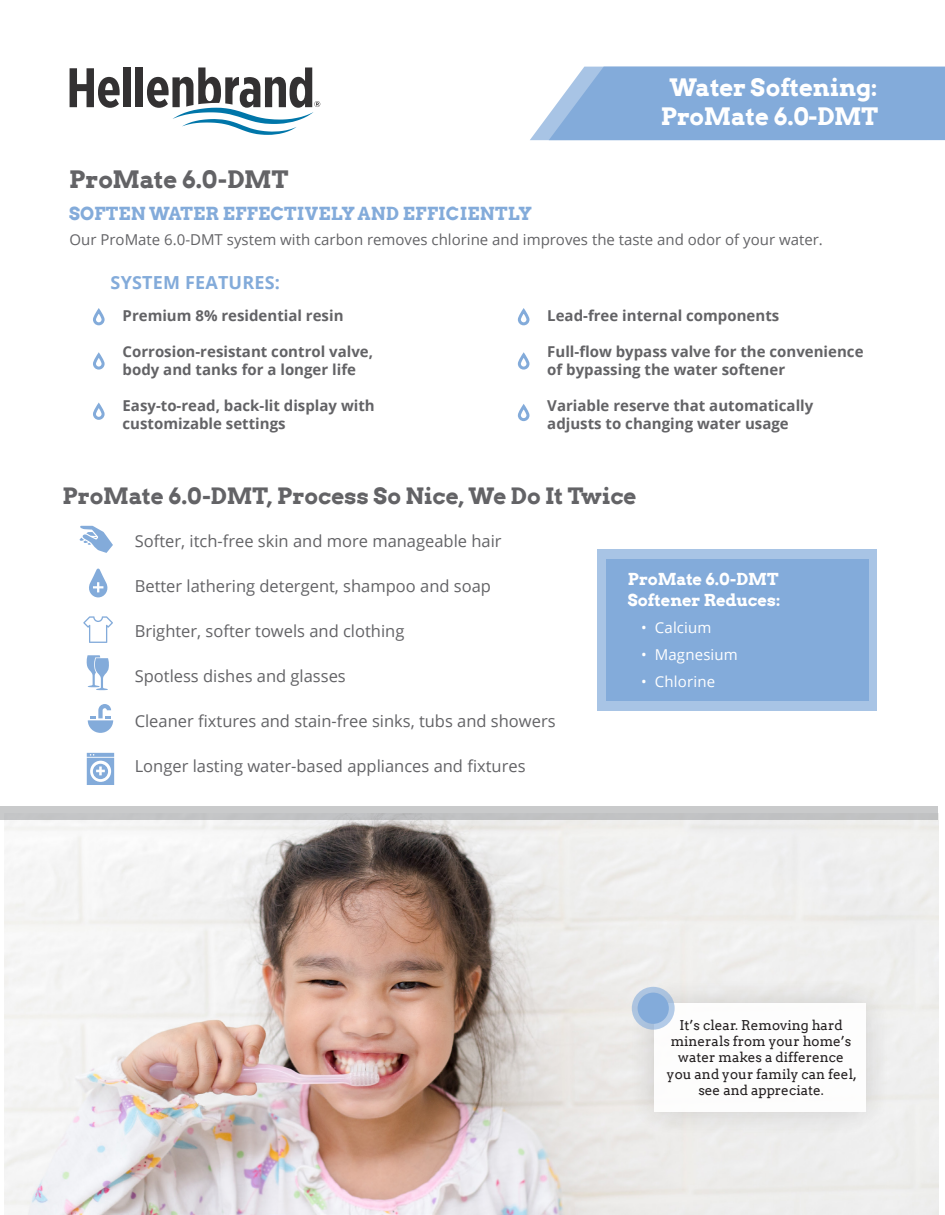
<style>
.page{position:relative;width:945px;height:1215px;background:#fff}
.page>*{position:absolute;margin:0;border:0;box-sizing:border-box;transform-origin:0 0}
.t1{font:700 24px "Arvo";letter-spacing:-.005em;color:#fff}
.t2{font:700 24px "Arvo";letter-spacing:-.01em;color:#636366}
.t3{font:700 22.5px "Arvo";color:#636366}
.t4{font:700 18px "Arvo";letter-spacing:.01em;color:#83abda}
.t5{font:700 18px "Open Sans";letter-spacing:.01em;color:#83abda}
.t6{font:16.5px "Open Sans";color:#636366}
.t7{font:700 16.5px "Arvo";letter-spacing:-.005em;color:#fff}
.t8{font:700 15px/18px "Open Sans";color:#636366}
.t9{font:15px "Open Sans";color:#636366}
.t10{font:15px "Open Sans";letter-spacing:.01em;color:#fff}
.t11{font:13.5px/16.2px "Arvo";color:#231f20;text-align:center}
</style>
<div class="page">
<svg style="left:70px;top:68px;width:50px;height:40px"></svg>
<div style="left:124px;top:68px;width:7px;height:39px;background:#333132"></div>
<div style="left:135px;top:68px;width:8px;height:39px;background:#333132"></div>
<svg style="left:147px;top:68px;width:173px;height:67px"></svg>
<img style="left:4px;top:820px;width:934px;height:395px">
<div style="left:597px;top:549px;width:280px;height:161px;background:#a8c4e5"></div>
<div style="left:606px;top:559px;width:262px;height:141px;background:#83abda"></div>
<div style="left:0;top:806px;width:938px;height:14px;background:#c9cacb"></div>
<svg style="left:83px;top:616px;width:30px;height:27px"></svg>
<svg style="left:89px;top:568px;width:19px;height:29px"></svg>
<svg style="left:88px;top:704px;width:25px;height:29px"></svg>
<svg style="left:80px;top:526px;width:33px;height:27px"></svg>
<svg style="left:86px;top:655px;width:23px;height:35px"></svg>
<div style="left:626px;top:975px;width:268px;height:165px;background:#eaeae8"></div>
<div style="left:654px;top:1004px;width:212px;height:108px;background:#fff"></div>
<svg style="left:632px;top:987px;width:43px;height:43px"></svg>
<div style="left:638px;top:993px;width:31px;height:31px;background:#83abda;border-radius:50%"></div>
<hr style="left:87px;top:753px;width:27px;height:4px;background:#83abda">
<svg style="left:87px;top:754px;width:27px;height:31px"></svg>
<div style="left:518px;top:309px;width:11px;height:16px;border:3px solid #83abda;border-radius:4px"></div>
<svg style="left:530px;top:67px;width:415px;height:73px;background:#8cb1dc"></svg>
<div style="left:93px;top:353px;width:12px;height:17px;border:3px solid #83abda;border-radius:4px"></div>
<div style="left:93px;top:309px;width:12px;height:16px;border:3px solid #83abda;border-radius:4px"></div>
<div style="left:518px;top:353px;width:11px;height:17px;border:3px solid #83abda;border-radius:4px"></div>
<div style="left:518px;top:405px;width:11px;height:16px;border:3px solid #83abda;border-radius:4px"></div>
<div style="left:93px;top:404px;width:12px;height:16px;border:3px solid #83abda;border-radius:4px"></div>
<p class="t1" style="left:670px;top:73px;width:209px">Water Softening:</p>
<p class="t1" style="left:661px;top:101px;width:219px">ProMate 6.0-DMT</p>
<p class="t2" style="left:69px;top:165px;width:221px">ProMate 6.0-DMT</p>
<p class="t4" style="left:69px;top:202px;width:464px">SOFTEN WATER EFFECTIVELY AND EFFICIENTLY</p>
<p class="t9" style="left:70px;top:230px;width:755px">Our ProMate 6.0-DMT system with carbon removes chlorine and improves the taste and odor of your water.</p>
<p class="t5" style="left:111px;top:269px;width:171px">SYSTEM FEATURES:</p>
<p class="t8" style="left:123px;top:306px;width:222px">Premium 8% residential resin</p>
<p class="t8" style="left:123px;top:342px;width:252px">Corrosion-resistant control valve, body and tanks for a longer life</p>
<p class="t8" style="left:123px;top:396px;width:254px">Easy-to-read, back-lit display with</p>
<p class="t8" style="left:123px;top:414px;width:165px">customizable settings</p>
<p class="t8" style="left:547px;top:306px;width:234px">Lead-free internal components</p>
<p class="t8" style="left:547px;top:342px;width:318px">Full-flow bypass valve for the convenience of bypassing the water softener</p>
<p class="t8" style="left:547px;top:396px;width:268px">Variable reserve that automatically adjusts to changing water usage</p>
<p class="t3" style="left:62px;top:482px;width:576px">ProMate 6.0-DMT, Process So Nice, We Do It Twice</p>
<p class="t6" style="left:135px;top:529px;width:368px">Softer, itch-free skin and more manageable hair</p>
<p class="t6" style="left:135px;top:574px;width:358px">Better lathering detergent, shampoo and soap</p>
<p class="t6" style="left:135px;top:619px;width:271px">Brighter, softer towels and clothing</p>
<p class="t6" style="left:135px;top:664px;width:213px">Spotless dishes and glasses</p>
<p class="t6" style="left:135px;top:709px;width:422px">Cleaner fixtures and stain-free sinks, tubs and showers</p>
<p class="t6" style="left:135px;top:754px;width:392px">Longer lasting water-based appliances and fixtures</p>
<p class="t7" style="left:628px;top:568px;width:152px">ProMate 6.0-DMT</p>
<p class="t7" style="left:628px;top:589px;width:154px">Softener Reduces:</p>
<p class="t10" style="left:641px;top:617px;width:72px">• Calcium</p>
<p class="t10" style="left:641px;top:644px;width:98px">• Magnesium</p>
<p class="t10" style="left:641px;top:671px;width:75px">• Chlorine</p>
<p class="t11" style="left:667px;top:1017px;width:191px">It’s clear. Removing hard minerals from your home’s water makes a difference you and your family can feel, see and appreciate.</p>
</div>
